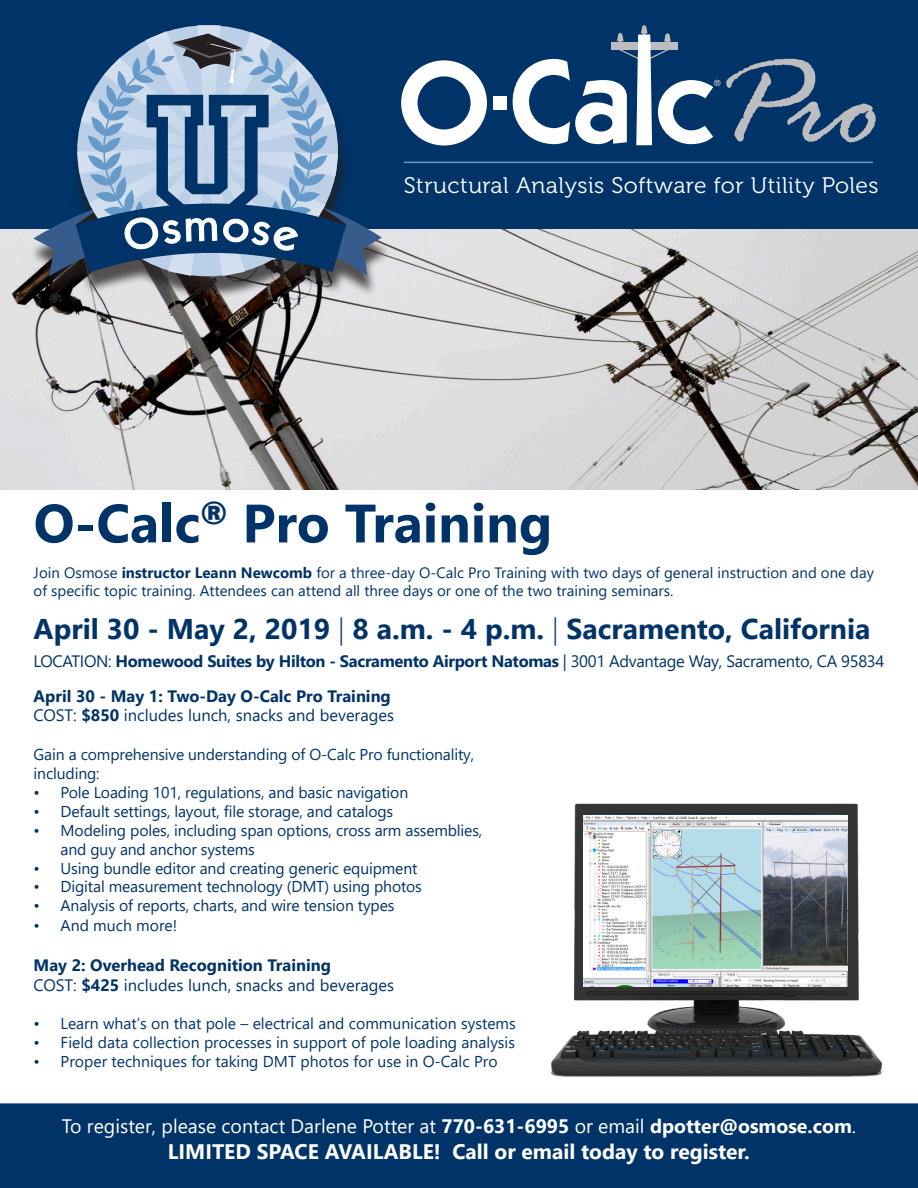
<style>
.page{position:relative;width:918px;height:1188px;background:#fff}
.page>*{position:absolute;margin:0;border:0;box-sizing:border-box;transform-origin:0 0}
.t1{font:700 54px "Segoe UI";color:#003367}
.t2{font:700 28.5px "Segoe UI";color:#003367}
.t3{font:22.5px "Museo 300";letter-spacing:.02em;color:#fff}
.t4{font:700 21px "Segoe UI";color:#fff}
.t5{font:19.5px "Segoe UI";color:#fff}
.t6{font:700 16.5px "Segoe UI";letter-spacing:-.005em;color:#003367}
.t7{font:16.5px "Segoe UI";color:#003367}
.t8{font:15.75px/18.9px "Segoe UI";letter-spacing:-.01em;color:#003367}
.t9{font:15px/18px "Segoe UI";color:#003367}
.t10{font:8.85px "ITC Kabel Std";color:#fff}
.s1{font-weight:700}
.s2{font-weight:300}
.s3{font-weight:400}
</style>
<div class="page">
<div style="left:0;top:0;width:918px;height:230px;background:#003367"></div>
<div style="left:0;top:1103px;width:918px;height:85px;background:#003367"></div>
<hr style="left:404px;top:162px;width:469px;height:1px;background:#679ac8">
<svg style="left:513px;top:25px;width:200px;height:120px"></svg>
<svg style="left:401px;top:60px;width:86px;height:85px"></svg>
<div style="left:494px;top:97px;width:13px;height:13px;background:#fff"></div>
<svg style="left:726px;top:59px;width:150px;height:84px;background:#2f557d"></svg>
<img style="left:0;top:230px;width:918px;height:260px">
<div style="left:29px;top:32px;width:362px;height:267px;background:#231f20;opacity:.75"></div>
<svg style="left:77px;top:25px;width:261px;height:8px;background:#2c5784"></svg>
<svg style="left:33px;top:33px;width:349px;height:243px;background:#55779c"></svg>
<img style="left:551px;top:803px;width:331px;height:274px">
<img style="left:584px;top:815px;width:264px;height:171px">
<p class="t10" style="left:714px;top:78px;width:9px">®</p>
<p class="t3" style="left:404px;top:173px;width:476px">Structural Analysis Software for Utility Poles</p>
<p class="t1" style="left:34px;top:472px;width:520px">O-Calc<sup>®</sup> Pro Training</p>
<p class="t9" style="left:34px;top:562px;width:842px">Join Osmose <span class="s1">instructor Leann Newcomb</span> for a three-day O-Calc Pro Training with two days of general instruction and one day of specific topic training. Attendees can attend all three days or one of the two training seminars.</p>
<p class="t2" style="left:34px;top:602px;width:839px">April 30 - May 2, 2019 <span class="s2">|</span> 8 a.m. - 4 p.m. <span class="s2">|</span> Sacramento, California</p>
<p class="t6" style="left:34px;top:646px;width:852px"><span class="s3">LOCATION:</span> Homewood Suites by Hilton - Sacramento Airport Natomas <span class="s3">| 3001 Advantage Way, Sacramento, CA 95834</span></p>
<p class="t6" style="left:34px;top:680px;width:359px">April 30 - May 1: Two-Day O-Calc Pro Training</p>
<p class="t7" style="left:34px;top:700px;width:362px">COST: <span class="s1">$850</span> includes lunch, snacks and beverages</p>
<p class="t8" style="left:34px;top:744px;width:442px">Gain a comprehensive understanding of O-Calc Pro functionality, including:</p>
<p class="t8" style="left:34px;top:781px;width:376px">• Pole Loading 101, regulations, and basic navigation</p>
<p class="t8" style="left:34px;top:800px;width:361px">• Default settings, layout, file storage, and catalogs</p>
<p class="t8" style="left:61px;top:819px;width:423px;text-indent:-27px">• Modeling poles, including span options, cross arm assemblies, and guy and anchor systems</p>
<p class="t8" style="left:34px;top:857px;width:385px">• Using bundle editor and creating generic equipment</p>
<p class="t8" style="left:34px;top:876px;width:390px">• Digital measurement technology (DMT) using photos</p>
<p class="t8" style="left:34px;top:895px;width:362px">• Analysis of reports, charts, and wire tension types</p>
<p class="t8" style="left:34px;top:915px;width:145px">• And much more!</p>
<p class="t6" style="left:34px;top:949px;width:299px">May 2: Overhead Recognition Training</p>
<p class="t7" style="left:34px;top:969px;width:362px">COST: <span class="s1">$425</span> includes lunch, snacks and beverages</p>
<p class="t8" style="left:34px;top:1013px;width:484px">• Learn what’s on that pole – electrical and communication systems</p>
<p class="t8" style="left:34px;top:1032px;width:483px">• Field data collection processes in support of pole loading analysis</p>
<p class="t8" style="left:34px;top:1051px;width:465px">• Proper techniques for taking DMT photos for use in O-Calc Pro</p>
<p class="t5" style="left:62px;top:1108px;width:796px">To register, please contact Darlene Potter at <span class="s1">770-631-6995</span> or email <span class="s1">dpotter@osmose.com</span>.</p>
<p class="t4" style="left:168px;top:1131px;width:584px">LIMITED SPACE AVAILABLE! Call or email today to register.</p>
</div>
